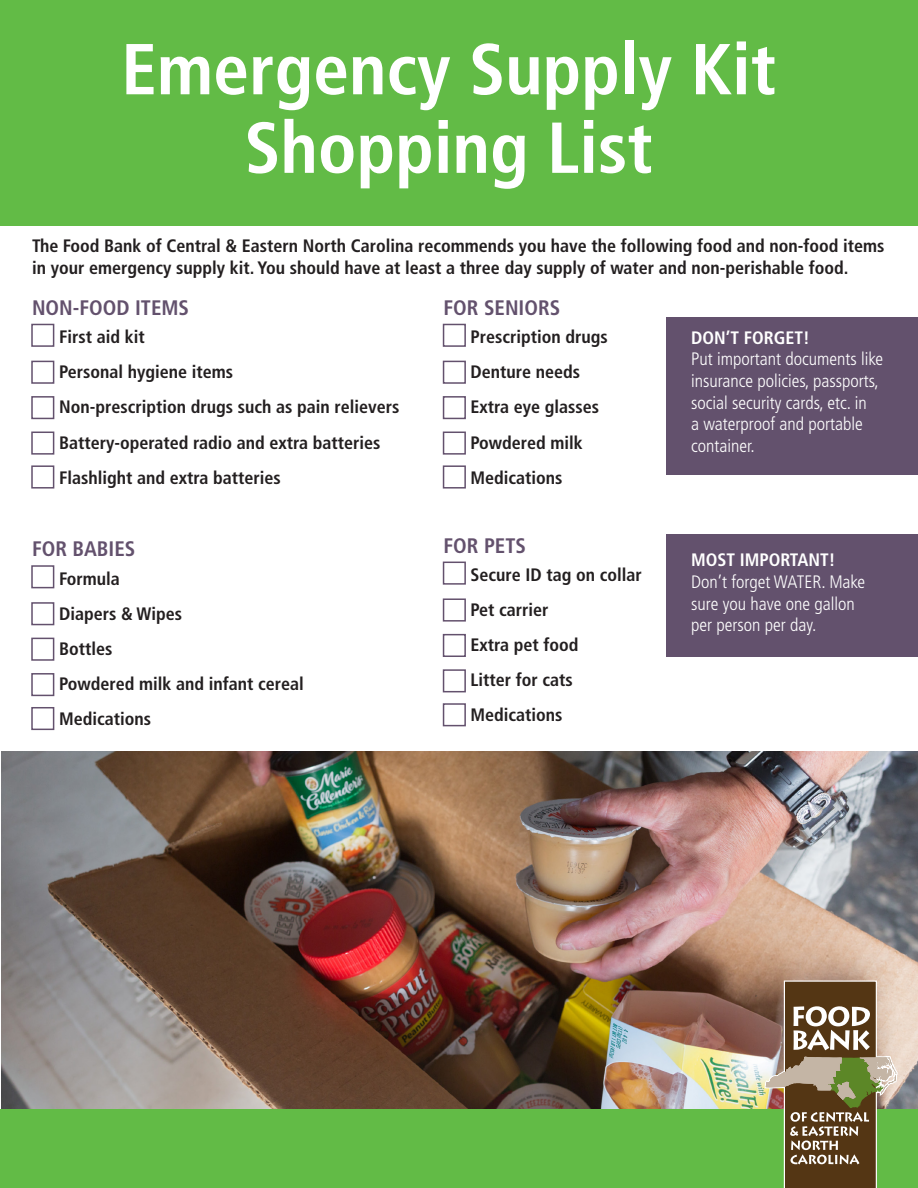
<style>
.page{position:relative;width:918px;height:1188px;background:#fff}
.page>*{position:absolute;margin:0;border:0;box-sizing:border-box;transform-origin:0 0}
.t1{font:700 condensed 72px/78.6px "Frutiger";color:#fff;text-align:center}
.t2{font:700 condensed 21px "Frutiger";color:#63516d}
.t3{font:700 condensed 18px/21.6px "Frutiger";color:#231f20}
.t4{font:300 condensed 18px/21.6px "Frutiger";color:#fff}
.t5{font:700 condensed 18px "Frutiger";color:#fff}
</style>
<div class="page">
<img style="left:2px;top:752px;width:916px;height:357px">
<div style="left:0;top:0;width:918px;height:226px;background:#62bb46"></div>
<div style="left:0;top:1109px;width:918px;height:79px;background:#62bb46"></div>
<svg style="left:765px;top:981px;width:133px;height:207px"></svg>
<div style="left:31px;top:324px;width:23px;height:23px;background:#fff;border:2px solid #63516d"></div>
<div style="left:31px;top:565px;width:23px;height:23px;background:#fff;border:2px solid #63516d"></div>
<div style="left:443px;top:324px;width:23px;height:23px;background:#fff;border:2px solid #63516d"></div>
<div style="left:443px;top:562px;width:23px;height:23px;background:#fff;border:2px solid #63516d"></div>
<div style="left:31px;top:361px;width:23px;height:23px;background:#fff;border:2px solid #63516d"></div>
<div style="left:31px;top:602px;width:23px;height:23px;background:#fff;border:2px solid #63516d"></div>
<div style="left:443px;top:361px;width:23px;height:23px;background:#fff;border:2px solid #63516d"></div>
<div style="left:443px;top:598px;width:23px;height:24px;background:#fff;border:2px solid #63516d"></div>
<div style="left:31px;top:396px;width:23px;height:23px;background:#fff;border:2px solid #63516d"></div>
<div style="left:31px;top:638px;width:23px;height:23px;background:#fff;border:2px solid #63516d"></div>
<div style="left:443px;top:396px;width:23px;height:23px;background:#fff;border:2px solid #63516d"></div>
<div style="left:443px;top:634px;width:23px;height:23px;background:#fff;border:2px solid #63516d"></div>
<div style="left:31px;top:432px;width:23px;height:23px;background:#fff;border:2px solid #63516d"></div>
<div style="left:31px;top:673px;width:23px;height:23px;background:#fff;border:2px solid #63516d"></div>
<div style="left:443px;top:432px;width:23px;height:23px;background:#fff;border:2px solid #63516d"></div>
<div style="left:443px;top:669px;width:23px;height:23px;background:#fff;border:2px solid #63516d"></div>
<div style="left:443px;top:703px;width:23px;height:23px;background:#fff;border:2px solid #63516d"></div>
<div style="left:31px;top:465px;width:23px;height:24px;background:#fff;border:2px solid #63516d"></div>
<div style="left:31px;top:707px;width:23px;height:23px;background:#fff;border:2px solid #63516d"></div>
<div style="left:443px;top:465px;width:23px;height:24px;background:#fff;border:2px solid #63516d"></div>
<div style="left:666px;top:317px;width:252px;height:158px;background:#63516d"></div>
<div style="left:666px;top:535px;width:252px;height:122px;background:#63516d"></div>
<h1 class="t1" style="left:121px;top:30px;width:656px">Emergency Supply Kit<br>Shopping List</h1>
<p class="t3" style="left:32px;top:235px;width:854px">The Food Bank of Central &amp; Eastern North Carolina recommends you have the following food and non-food items in your emergency supply kit. You should have at least a three day supply of water and non-perishable food.</p>
<p class="t2" style="left:32px;top:295px;width:159px">NON-FOOD ITEMS</p>
<p class="t3" style="left:59px;top:326px;width:87px">First aid kit</p>
<p class="t3" style="left:59px;top:361px;width:176px">Personal hygiene items</p>
<p class="t3" style="left:59px;top:396px;width:342px">Non-prescription drugs such as pain relievers</p>
<p class="t3" style="left:59px;top:432px;width:323px">Battery-operated radio and extra batteries</p>
<p class="t3" style="left:59px;top:467px;width:223px">Flashlight and extra batteries</p>
<p class="t2" style="left:444px;top:295px;width:118px">FOR SENIORS</p>
<p class="t3" style="left:471px;top:326px;width:139px">Prescription drugs</p>
<p class="t3" style="left:471px;top:361px;width:111px">Denture needs</p>
<p class="t3" style="left:471px;top:396px;width:130px">Extra eye glasses</p>
<p class="t3" style="left:471px;top:432px;width:114px">Powdered milk</p>
<p class="t3" style="left:471px;top:467px;width:94px">Medications</p>
<p class="t5" style="left:691px;top:327px;width:120px">DON’T FORGET!</p>
<p class="t4" style="left:691px;top:349px;width:194px">Put important documents like insurance policies, passports, social security cards, etc. in<br>a waterproof and portable container.</p>
<p class="t2" style="left:32px;top:537px;width:105px">FOR BABIES</p>
<p class="t3" style="left:59px;top:568px;width:62px">Formula</p>
<p class="t3" style="left:59px;top:603px;width:125px">Diapers &amp; Wipes</p>
<p class="t3" style="left:59px;top:638px;width:55px">Bottles</p>
<p class="t3" style="left:59px;top:673px;width:246px">Powdered milk and infant cereal</p>
<p class="t3" style="left:59px;top:708px;width:94px">Medications</p>
<p class="t2" style="left:444px;top:533px;width:84px">FOR PETS</p>
<p class="t3" style="left:471px;top:564px;width:173px">Secure ID tag on collar</p>
<p class="t3" style="left:471px;top:599px;width:80px">Pet carrier</p>
<p class="t3" style="left:471px;top:634px;width:110px">Extra pet food</p>
<p class="t3" style="left:471px;top:669px;width:104px">Litter for cats</p>
<p class="t3" style="left:471px;top:704px;width:94px">Medications</p>
<p class="t5" style="left:691px;top:549px;width:146px">MOST IMPORTANT!</p>
<p class="t4" style="left:691px;top:571px;width:176px">Don’t forget WATER. Make sure you have one gallon per person per day.</p>
</div>
